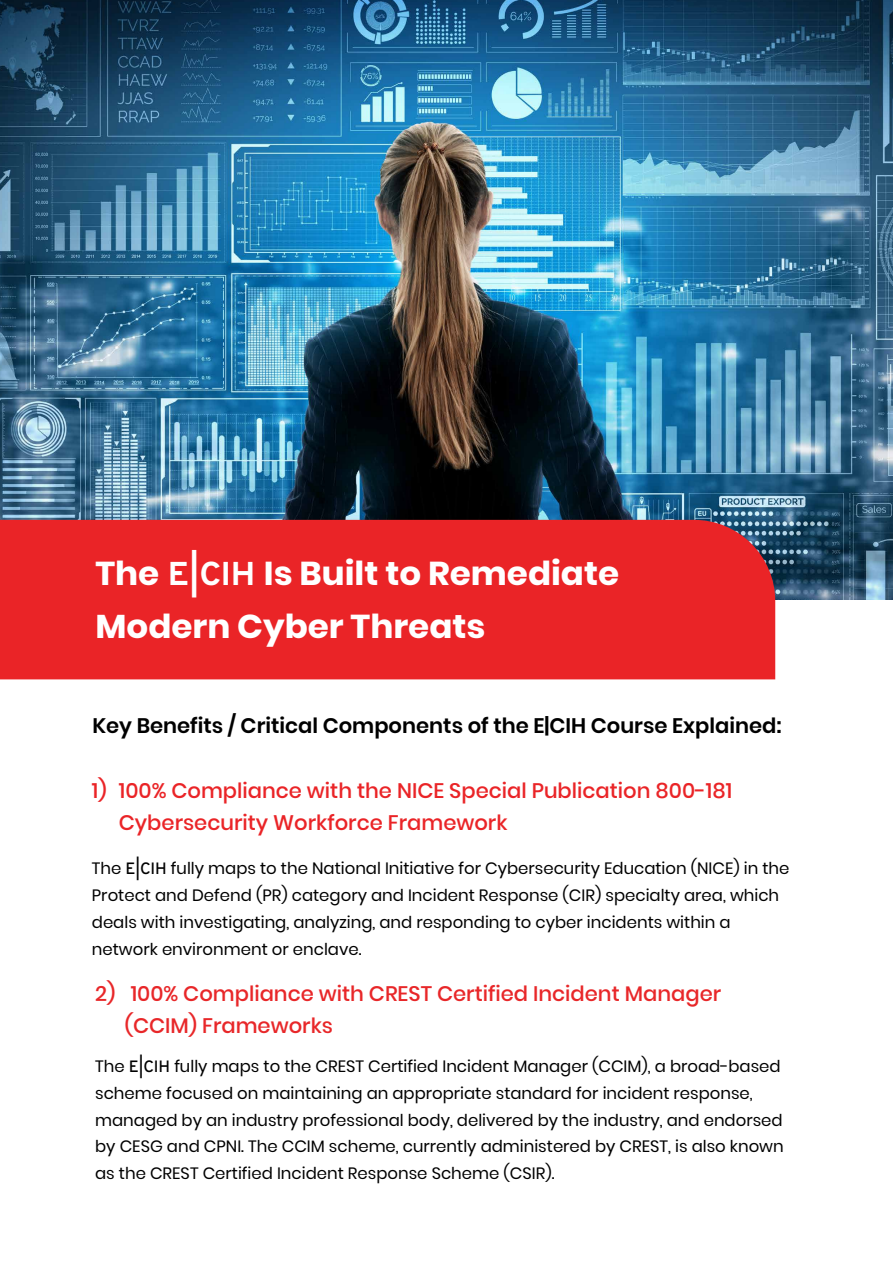
<style>
.page{position:relative;width:893px;height:1263px;background:#fff}
.page>*{position:absolute;margin:0;border:0;box-sizing:border-box;transform-origin:0 0}
.t1{font:700 33px/52.2px "Poppins";color:#fff}
.t2{font:500 21px/32.8px "Poppins";color:#ea2427}
.t3{font:500 21px/32.8px "Poppins";color:#e82729}
.t4{font:600 21px "Poppins";color:#000}
.t5{font:16.35px/26.8px "Poppins";color:#000}
.s1{font-family:"Overpass"}
.s2{font-family:"Overpass";font-weight:500}
</style>
<div class="page">
<img style="left:0;top:0;width:893px;height:600px">
<div style="left:0;top:520px;width:775px;height:159px;background:#ea2427"></div>
<h1 class="t1" style="left:95px;top:548px;width:525px">The <span class="s1">E|CIH</span> Is Built to Remediate<br>Modern Cyber Threats</h1>
<p class="t4" style="left:92px;top:714px;width:691px">Key Benefits / Critical Components of the E|CIH Course Explained:</p>
<p class="t2" style="left:119px;top:774px;width:615px;text-indent:-27px">1) 100% Compliance with the NICE Special Publication 800-181<br>Cybersecurity Workforce Framework</p>
<p class="t5" style="left:92px;top:855px;width:699px">The <span class="s2">E|CIH</span> fully maps to the National Initiative for Cybersecurity Education (NICE) in the Protect and Defend (PR) category and Incident Response (CIR) specialty area, which deals with investigating, analyzing, and responding to cyber incidents within a network environment or enclave.</p>
<p class="t3" style="left:125px;top:977px;width:598px;text-indent:-30px">2) 100% Compliance with CREST Certified Incident Manager (CCIM) Frameworks</p>
<p class="t5" style="left:95px;top:1053px;width:690px">The <span class="s2">E|CIH</span> fully maps to the CREST Certified Incident Manager (CCIM), a broad-based scheme focused on maintaining an appropriate standard for incident response, managed by an industry professional body, delivered by the industry, and endorsed by CESG and CPNI. The CCIM scheme, currently administered by CREST, is also known as the CREST Certified Incident Response Scheme (CSIR).</p>
</div>
